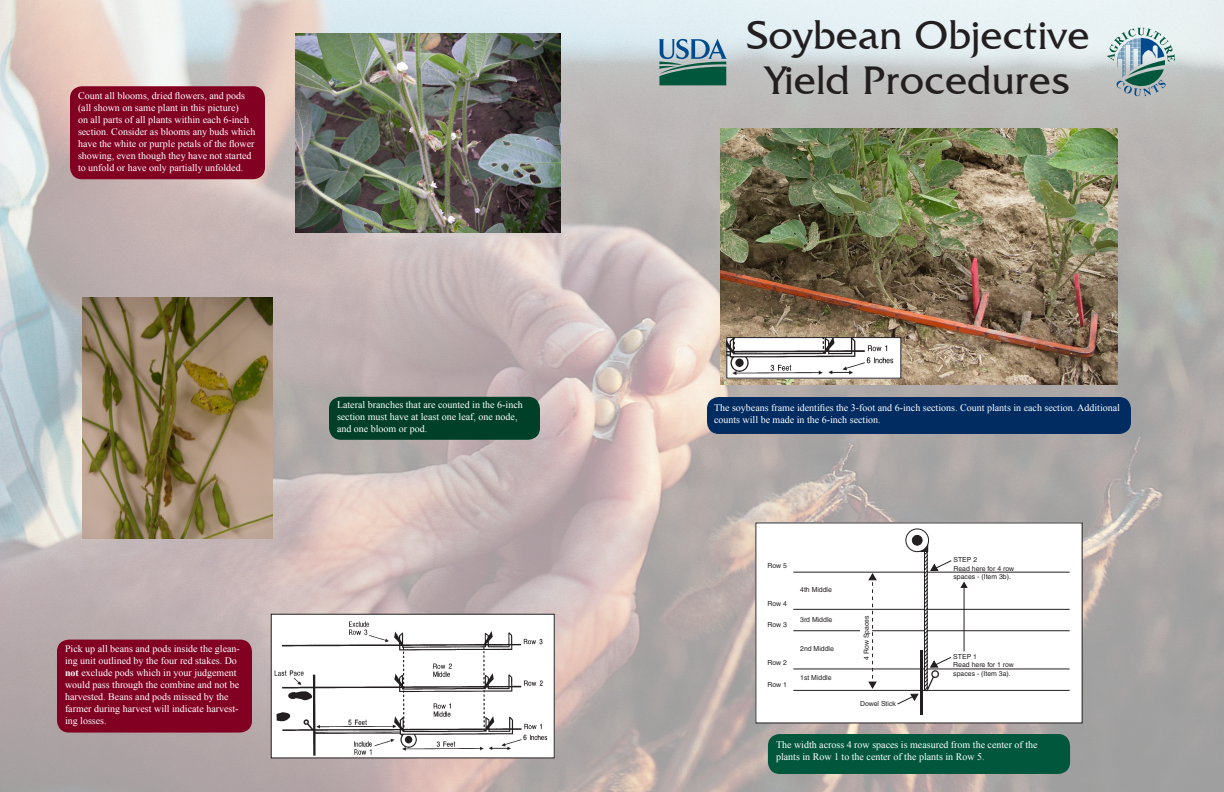
<style>
.page{position:relative;width:1224px;height:792px;background:#fff}
.page>*{position:absolute;margin:0;border:0;box-sizing:border-box;transform-origin:0 0}
.t1{font:41px "Friz Quadrata IT Cby BT";color:#231f20}
.t2{font:10px/12px "Times New Roman";color:#fff}
.t3{font:6.9px/8.3px "Helvetica";color:#231f20}
.s1{font-weight:700}
</style>
<div class="page">
<img style="left:0;top:0;width:1224px;height:792px">
<svg style="left:659px;top:39px;width:68px;height:46px;background:#5b8d8e"></svg>
<svg style="left:1107px;top:28px;width:68px;height:68px;background:#9bb5b8"></svg>
<div style="left:756px;top:523px;width:326px;height:200px;background:#fff"></div>
<hr style="left:793px;top:572px;width:277px;height:1px;background:#231f20">
<hr style="left:793px;top:630px;width:277px;height:1px;background:#231f20">
<hr style="left:793px;top:609px;width:277px;height:1px;background:#231f20">
<hr style="left:793px;top:669px;width:277px;height:1px;background:#231f20">
<hr style="left:793px;top:690px;width:277px;height:1px;background:#231f20">
<div style="left:924px;top:548px;width:4px;height:143px;border:1px solid #231f20"></div>
<div style="left:918px;top:544px;width:10px;height:7px;background:#231f20"></div>
<div style="left:917px;top:544px;width:11px;height:8px;border:1px solid #231f20"></div>
<svg style="left:906px;top:529px;width:23px;height:23px"></svg>
<div style="left:906px;top:529px;width:23px;height:23px;border:1px solid #231f20;border-radius:50%"></div>
<div style="left:912px;top:535px;width:10px;height:10px;background:#231f20;border-radius:50%"></div>
<div style="left:912px;top:535px;width:10px;height:11px;border:1px solid #231f20;border-radius:50%"></div>
<hr style="left:920px;top:650px;width:3px;height:65px;background:#231f20">
<div style="left:861px;top:612px;width:11px;height:51px;background:#fff"></div>
<svg style="left:869px;top:574px;width:7px;height:114px"></svg>
<svg style="left:931px;top:560px;width:21px;height:11px"></svg>
<svg style="left:926px;top:656px;width:26px;height:35px"></svg>
<svg style="left:897px;top:694px;width:21px;height:11px"></svg>
<hr style="left:964px;top:584px;width:1px;height:67px;background:#231f20">
<svg style="left:961px;top:582px;width:6px;height:5px"></svg>
<div style="left:768px;top:734px;width:302px;height:40px;background:#00573c;border-radius:12px"></div>
<div style="left:70px;top:86px;width:195px;height:93px;background:#820123;border-radius:12px"></div>
<img style="left:720px;top:129px;width:398px;height:256px">
<div style="left:707px;top:397px;width:424px;height:37px;background:#002c62;border-radius:12px"></div>
<div style="left:329px;top:397px;width:211px;height:43px;background:#004029;border-radius:12px"></div>
<img style="left:82px;top:298px;width:191px;height:241px">
<img style="left:295px;top:33px;width:266px;height:199px">
<img style="left:273px;top:616px;width:280px;height:140px">
<div style="left:271px;top:614px;width:284px;height:144px;border:1px solid #231f20"></div>
<div style="left:57px;top:640px;width:195px;height:93px;background:#820123;border-radius:12px"></div>
<img style="left:728px;top:339px;width:171px;height:38px">
<div style="left:726px;top:337px;width:175px;height:42px;border:1px solid #231f20"></div>
<p class="t2" style="left:78px;top:89px;width:179px">Count all blooms, dried flowers, and pods (all shown on same plant in this picture)<br>on all parts of all plants within each 6-inch section. Consider as blooms any buds which have the white or purple petals of the flower showing, even though they have not started to unfold or have only partially unfolded.</p>
<p class="t2" style="left:65px;top:643px;width:176px">Pick up all beans and pods inside the glean&shy;ing unit outlined by the four red stakes. Do <span class="s1">not</span> exclude pods which in your judgement would pass through the combine and not be harvested. Beans and pods missed by the farmer during harvest will indicate harvest&shy;ing losses.</p>
<p class="t2" style="left:337px;top:399px;width:187px">Lateral branches that are counted in the 6-inch section must have at least one leaf, one node, and one bloom or pod.</p>
<p class="t1" style="left:746px;top:10px;width:345px">Soybean Objective</p>
<p class="t1" style="left:766px;top:55px;width:306px">Yield Procedures</p>
<p class="t2" style="left:714px;top:401px;width:408px">The soybeans frame identifies the 3-foot and 6-inch sections. Count plants in each section. Additional counts will be made in the 6-inch section.</p>
<p class="t3" style="left:768px;top:562px;width:21px">Row 5</p>
<p class="t3" style="left:768px;top:599px;width:21px">Row 4</p>
<p class="t3" style="left:768px;top:621px;width:21px">Row 3</p>
<p class="t3" style="left:768px;top:659px;width:21px">Row 2</p>
<p class="t3" style="left:768px;top:680px;width:21px">Row 1</p>
<p class="t3" style="left:800px;top:586px;width:33px">4th Middle</p>
<p class="t3" style="left:800px;top:615px;width:34px">3rd Middle</p>
<p class="t3" style="left:800px;top:644px;width:35px">2nd Middle</p>
<p class="t3" style="left:800px;top:674px;width:33px">1st Middle</p>
<p class="t3" style="left:862px;top:660px;width:46px;rotate:-90deg">4 Row Spaces</p>
<p class="t3" style="left:860px;top:699px;width:37px">Dowel Stick</p>
<p class="t3" style="left:953px;top:556px;width:62px">STEP 2<br>Read here for 4 row spaces - (Item 3b).</p>
<p class="t3" style="left:953px;top:652px;width:62px">STEP 1<br>Read here for 1 row spaces - (Item 3a).</p>
<p class="t2" style="left:776px;top:739px;width:263px">The width across 4 row spaces is measured from the center of the plants in Row 1 to the center of the plants in Row 5.</p>
</div>
